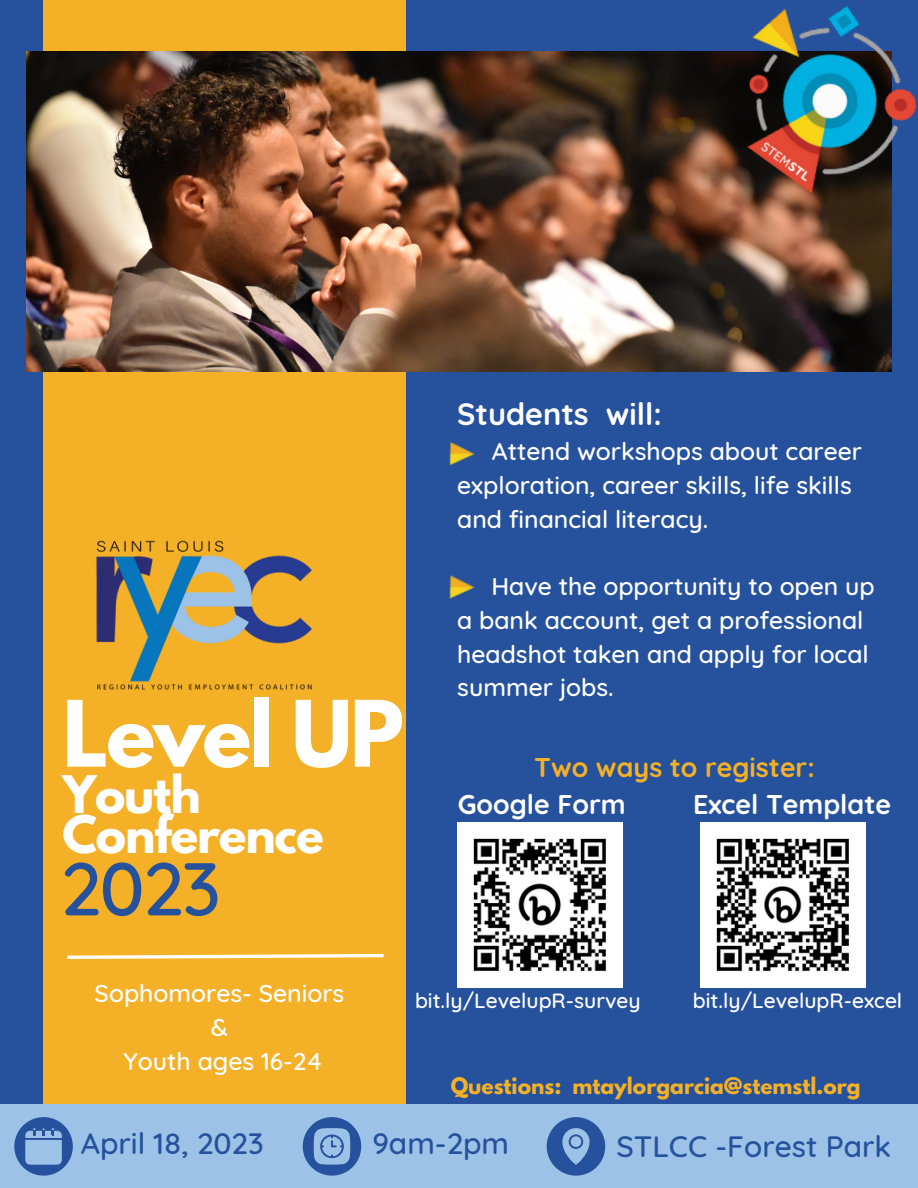
<style>
.page{position:relative;width:918px;height:1188px;background:#26529d}
.page>*{position:absolute;margin:0;border:0;box-sizing:border-box;transform-origin:0 0}
.t1{font:700 81.15px "League Spartan";letter-spacing:-.025em;color:#fff}
.t2{font:500 74.55px "Quicksand";color:#26529d}
.t3{font:700 45.9px/40.5px "League Spartan";letter-spacing:-.025em;color:#fff}
.t4{font:700 30.75px "Quicksand";color:#fff}
.t5{font:500 30px "Quicksand";color:#26529d}
.t6{font:700 27px "Quicksand";color:#fff}
.t7{font:700 27px "Quicksand";color:#f4b027}
.t8{font:500 24.75px/33.8px "Quicksand";color:#fff}
.t9{font:500 21px "Quicksand";color:#fff}
.t10{font:700 20.25px "League Spartan";color:#f4b027}
</style>
<div class="page">
<div style="left:44px;top:0;width:361px;height:1104px;background:#f4b027"></div>
<img style="left:26px;top:51px;width:865px;height:321px">
<div style="left:0;top:1104px;width:918px;height:84px;background:#9dc2e7"></div>
<svg style="left:67px;top:953px;width:317px;height:6px"></svg>
<svg style="left:14px;top:1117px;width:59px;height:59px"></svg>
<svg style="left:303px;top:1117px;width:58px;height:59px"></svg>
<svg style="left:547px;top:1117px;width:58px;height:59px"></svg>
<img style="left:96px;top:540px;width:216px;height:150px">
<img style="left:722px;top:6px;width:195px;height:201px">
<img style="left:449px;top:441px;width:26px;height:25px">
<img style="left:449px;top:575px;width:26px;height:24px">
<img style="left:457px;top:822px;width:166px;height:166px">
<img style="left:700px;top:822px;width:165px;height:166px">
<h1 class="t1" style="left:62px;top:694px;width:343px">Level UP</h1>
<h3 class="t3" style="left:62px;top:780px;width:263px">Youth<br>Conference</h3>
<h2 class="t2" style="left:60px;top:841px;width:162px">2023</h2>
<p class="t4" style="left:457px;top:394px;width:206px">Students will:</p>
<p class="t8" style="left:457px;top:434px;width:406px;text-indent:35px">Attend workshops about career exploration, career skills, life skills and financial literacy.</p>
<p class="t8" style="left:457px;top:569px;width:419px;text-indent:34px">Have the opportunity to open up a bank account, get a professional headshot taken and apply for local summer jobs.</p>
<p class="t7" style="left:534px;top:750px;width:282px">Two ways to register:</p>
<p class="t6" style="left:458px;top:787px;width:169px">Google Form</p>
<p class="t6" style="left:693px;top:787px;width:200px">Excel Template</p>
<p class="t8" style="left:95px;top:976px;width:251px;text-align:center">Sophomores- Seniors &amp;<br>Youth ages 16-24</p>
<p class="t9" style="left:415px;top:987px;width:227px">bit.ly/LevelupR-survey</p>
<p class="t9" style="left:693px;top:987px;width:211px">bit.ly/LevelupR-excel</p>
<p class="t10" style="left:451px;top:1076px;width:412px">Questions: mtaylorgarcia@stemstl.org</p>
<p class="t5" style="left:81px;top:1124px;width:184px">April 18, 2023</p>
<p class="t5" style="left:372px;top:1124px;width:138px">9am-2pm</p>
<p class="t5" style="left:616px;top:1127px;width:276px">STLCC -Forest Park</p>
</div>
